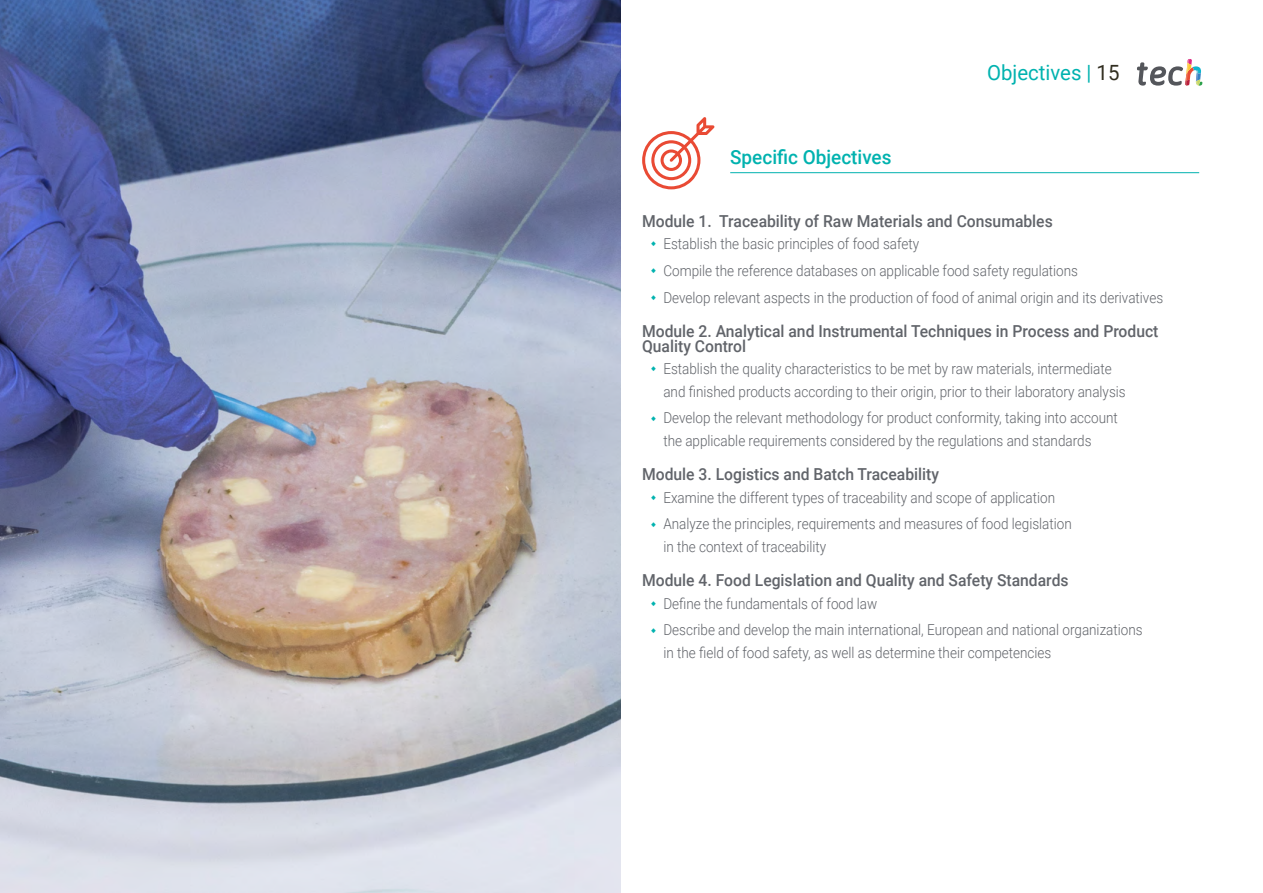
<style>
.page{position:relative;width:1263px;height:893px;background:#fff}
.page>*{position:absolute;margin:0;border:0;box-sizing:border-box;transform-origin:0 0}
.t1{font:21px "Roboto";color:#00b2af}
.t2{font:500 19.5px "Roboto";color:#00b2af}
.t3{font:500 16.5px/15px "Roboto";color:#61646a;scale:.95 1}
.t4{font:300 15px/26.7px "Roboto";color:#61646a;scale:.9 1}
.s1{color:#312e20}
</style>
<div class="page">
<img style="left:0;top:0;width:621px;height:893px">
<hr style="left:730px;top:172px;width:469px;height:1px;background:#00b2af">
<svg style="left:642px;top:117px;width:72px;height:72px"></svg>
<svg style="left:1137px;top:59px;width:65px;height:27px"></svg>
<h2 class="t2" style="left:730px;top:144px;width:163px">Specific Objectives</h2>
<h1 class="t1" style="left:987px;top:57px;width:134px">Objectives | <span class="s1">15</span></h1>
<p class="t3" style="left:642px;top:213px;width:434px">Module 1. Traceability of Raw Materials and Consumables</p>
<p class="t4" style="left:663px;top:230px;width:557px">Establish the basic principles of food safety<br>Compile the reference databases on applicable food safety regulations<br>Develop relevant aspects in the production of food of animal origin and its derivatives</p>
<p class="t3" style="left:642px;top:323px;width:545px">Module 2. Analytical and Instrumental Techniques in Process and Product<br>Quality Control</p>
<p class="t4" style="left:663px;top:357px;width:515px;line-height:22.5px">Establish the quality characteristics to be met by raw materials, intermediate and finished products according to their origin, prior to their laboratory analysis</p>
<p class="t4" style="left:663px;top:406px;width:506px;line-height:22.5px">Develop the relevant methodology for product conformity, taking into account the applicable requirements considered by the regulations and standards</p>
<p class="t3" style="left:642px;top:466px;width:314px">Module 3. Logistics and Batch Traceability</p>
<p class="t4" style="left:663px;top:483px;width:455px">Examine the different types of traceability and scope of application<br>Analyze the principles, requirements and measures of food legislation</p>
<p class="t4" style="left:663px;top:533px;width:182px">in the context of traceability</p>
<p class="t3" style="left:642px;top:572px;width:450px">Module 4. Food Legislation and Quality and Safety Standards</p>
<p class="t4" style="left:663px;top:589px;width:534px">Define the fundamentals of food law<br>Describe and develop the main international, European and national organizations</p>
<p class="t4" style="left:663px;top:638px;width:432px">in the field of food safety, as well as determine their competencies</p>
</div>
